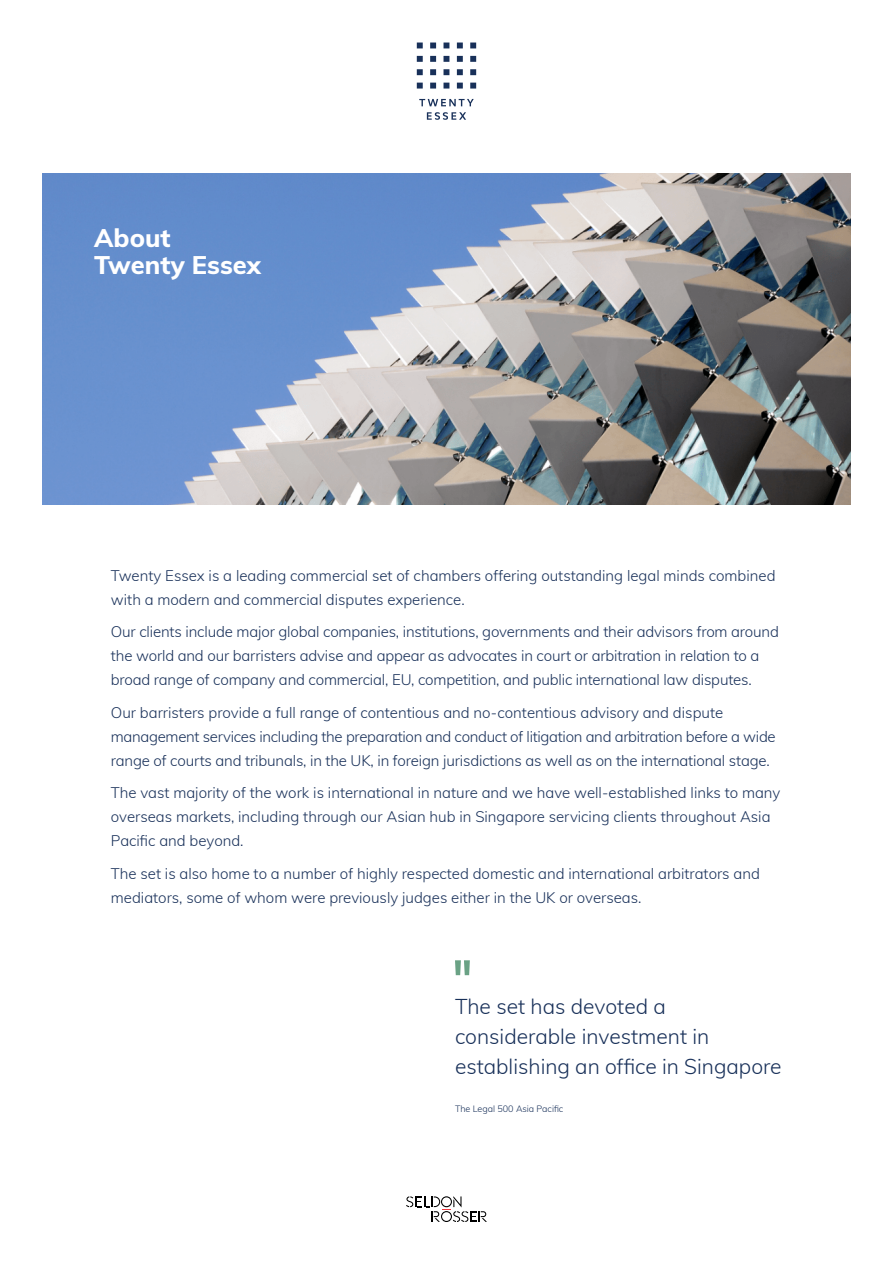
<style>
.page{position:relative;width:893px;height:1263px;background:#fff}
.page>*{position:absolute;margin:0;border:0;box-sizing:border-box;transform-origin:0 0}
.t1{font:800 25.5px/27px "Muli";color:#fff}
.t2{font:300 21px/30px "Muli";color:#183059}
.t3{font:300 15px/24px "Muli";letter-spacing:-.005em;color:#183059}
.t4{font:300 9px "Muli";color:#183059}
</style>
<div class="page">
<svg style="left:417px;top:43px;width:59px;height:77px"></svg>
<svg style="left:455px;top:960px;width:15px;height:15px"></svg>
<img style="left:43px;top:173px;width:807px;height:332px">
<svg style="left:406px;top:1196px;width:81px;height:26px"></svg>
<h1 class="t1" style="left:94px;top:223px;width:168px">About<br>Twenty Essex</h1>
<p class="t3" style="left:111px;top:562px;width:666px">Twenty Essex is a leading commercial set of chambers offering outstanding legal minds combined with a modern and commercial disputes experience.</p>
<p class="t3" style="left:111px;top:619px;width:669px">Our clients include major global companies, institutions, governments and their advisors from around the world and our barristers advise and appear as advocates in court or arbitration in relation to a broad range of company and commercial, EU, competition, and public international law disputes.</p>
<p class="t3" style="left:111px;top:699px;width:666px">Our barristers provide a full range of contentious and no-contentious advisory and dispute management services including the preparation and conduct of litigation and arbitration before a wide range of courts and tribunals, in the UK, in foreign jurisdictions as well as on the international stage.</p>
<p class="t3" style="left:111px;top:780px;width:671px">The vast majority of the work is international in nature and we have well-established links to many overseas markets, including through our Asian hub in Singapore servicing clients throughout Asia<br>Pacific and beyond.</p>
<p class="t3" style="left:111px;top:860px;width:650px">The set is also home to a number of highly respected domestic and international arbitrators and mediators, some of whom were previously judges either in the UK or overseas.</p>
<h2 class="t2" style="left:455px;top:990px;width:328px">The set has devoted a considerable investment in establishing an office in Singapore</h2>
<p class="t4" style="left:455px;top:1102px;width:110px">The Legal 500 Asia Pacific</p>
</div>
